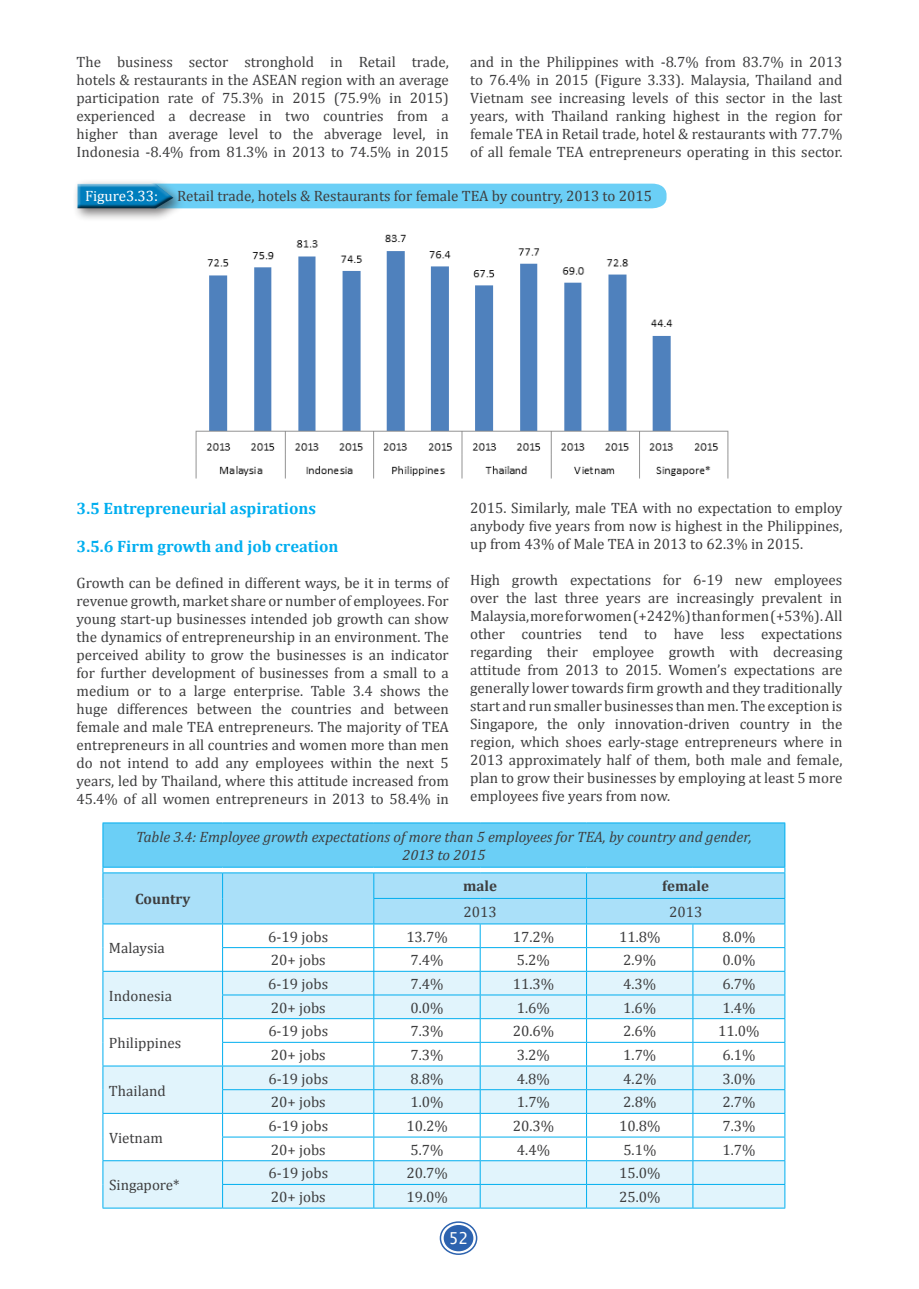
<style>
.page{position:relative;width:919px;height:1289px;background:#fff}
.page>*{position:absolute;margin:0;border:0;box-sizing:border-box;transform-origin:0 0}
._1_1_heading{font:700 16.5px "Cambria";color:#00aeef}
.t1{font:16.5px "Lucida Sans";color:#fff;scale:.95 1}
.Body_Text{font:15px/18px "Cambria";color:#3e3e3f}
.Body_Text-2{font:italic 15px "Cambria";color:#3e3e3f}
.Body_Text-3{font:700 15px "Cambria";color:#3e3e3f}
.Body_Text-4{font:15px "Cambria";color:#fff}
</style>
<div class="page">
<div style="left:439px;top:1221px;width:38px;height:33px;border:2px solid #2d63af;border-radius:50%"></div>
<div style="left:443px;top:1224px;width:30px;height:27px;background:#2d63af;border-radius:50%"></div>
<img style="left:195px;top:234px;width:534px;height:245px">
<div style="left:73px;top:179px;width:112px;height:42px;background:#231f20;opacity:.6"></div>
<div style="left:175px;top:184px;width:491px;height:24px;background:#6bcff6"></div>
<div style="left:76px;top:181px;width:99px;height:27px;background:#fff;opacity:.75"></div>
<div style="left:76px;top:195px;width:99px;height:14px;background:#231f20;opacity:.75"></div>
<div style="left:103px;top:823px;width:681px;height:44px;background:#6bcff6"></div>
<hr style="left:102px;top:823px;width:1px;height:43px;background:#00aeef">
<hr style="left:102px;top:822px;width:120px;height:1px;background:#00aeef">
<hr style="left:222px;top:822px;width:152px;height:1px;background:#00aeef">
<hr style="left:374px;top:822px;width:106px;height:1px;background:#00aeef">
<hr style="left:480px;top:822px;width:106px;height:1px;background:#00aeef">
<hr style="left:586px;top:822px;width:106px;height:1px;background:#00aeef">
<hr style="left:692px;top:822px;width:93px;height:1px;background:#00aeef">
<hr style="left:784px;top:823px;width:1px;height:43px;background:#00aeef">
<hr style="left:102px;top:866px;width:120px;height:1px;background:#00aeef">
<hr style="left:222px;top:866px;width:152px;height:1px;background:#00aeef">
<hr style="left:374px;top:866px;width:106px;height:1px;background:#00aeef">
<hr style="left:480px;top:866px;width:106px;height:1px;background:#00aeef">
<hr style="left:586px;top:866px;width:106px;height:1px;background:#00aeef">
<hr style="left:692px;top:866px;width:93px;height:1px;background:#00aeef">
<hr style="left:102px;top:1207px;width:120px;height:1px;background:#00aeef">
<hr style="left:222px;top:1207px;width:152px;height:1px;background:#00aeef">
<hr style="left:374px;top:1207px;width:106px;height:1px;background:#00aeef">
<hr style="left:480px;top:1207px;width:106px;height:1px;background:#00aeef">
<hr style="left:586px;top:1207px;width:106px;height:1px;background:#00aeef">
<hr style="left:692px;top:1207px;width:93px;height:1px;background:#00aeef">
<svg style="left:102px;top:867px;width:683px;height:340px"></svg>
<hr style="left:222px;top:994px;width:152px;height:1px;background:#00aeef">
<p class="Body_Text" style="left:77px;top:53px;width:374px">The business sector stronghold in Retail trade,</p>
<p class="Body_Text" style="left:77px;top:71px;width:374px">hotels &amp; restaurants in the ASEAN region with an average</p>
<p class="Body_Text" style="left:77px;top:89px;width:374px">participation rate of 75.3% in 2015 (75.9% in 2015)</p>
<p class="Body_Text" style="left:77px;top:107px;width:374px">experienced a decrease in two countries from a</p>
<p class="Body_Text" style="left:77px;top:125px;width:374px">higher than average level to the abverage level, in</p>
<p class="Body_Text" style="left:77px;top:143px;width:374px">Indonesia -8.4% from 81.3% in 2013 to 74.5% in 2015</p>
<p class="Body_Text" style="left:470px;top:53px;width:374px">and in the Philippines with -8.7% from 83.7% in 2013 to 76.4% in 2015 (Figure 3.33). Malaysia, Thailand and</p>
<p class="Body_Text" style="left:470px;top:89px;width:374px">Vietnam see increasing levels of this sector in the last years, with Thailand ranking highest in the region for</p>
<p class="Body_Text" style="left:470px;top:125px;width:374px">female TEA in Retail trade, hotel &amp; restaurants with 77.7% of all female TEA entrepreneurs operating in this sector.</p>
<p class="Body_Text-4" style="left:85px;top:187px;width:75px">Figure3.33:</p>
<p class="Body_Text" style="left:177px;top:187px;width:476px">Retail trade, hotels &amp; Restaurants for female TEA by country, 2013 to 2015</p>
<p class="Body_Text" style="left:470px;top:499px;width:374px;text-align:justify">2015. Similarly, male TEA with no expectation to employ anybody five years from now is highest in the Philippines, up from 43% of Male TEA in 2013 to 62.3% in 2015.</p>
<p class="Body_Text" style="left:470px;top:571px;width:374px;text-align:justify">High growth expectations for 6-19 new employees over the last three years are increasingly prevalent in Malaysia,moreforwomen(+242%)thanformen(+53%). All</p>
<p class="Body_Text" style="left:470px;top:625px;width:374px">other countries tend to have less expectations</p>
<p class="Body_Text" style="left:470px;top:643px;width:374px">regarding their employee growth with decreasing attitude from 2013 to 2015. Women’s expectations are</p>
<p class="Body_Text" style="left:470px;top:679px;width:374px">generally lower towards firm growth and they traditionally start and run smaller businesses than men. The exception is</p>
<p class="Body_Text" style="left:470px;top:715px;width:374px;text-align:justify">Singapore, the only innovation-driven country in the region, which shoes early-stage entrepreneurs where in 2013 approximately half of them, both male and female, plan to grow their businesses by employing at least 5 more employees five years from now.</p>
<p class="Body_Text-2" style="left:136px;top:826px;width:617px">Table 3.4: Employee growth expectations of more than 5 employees for TEA, by country and gender,</p>
<p class="Body_Text-2" style="left:402px;top:844px;width:84px">2013 to 2015</p>
<p class="Body_Text-3" style="left:135px;top:888px;width:57px">Country</p>
<p class="_1_1_heading" style="left:77px;top:497px;width:241px">3.5 Entrepreneurial aspirations</p>
<p class="_1_1_heading" style="left:77px;top:534px;width:263px">3.5.6 Firm growth and job creation</p>
<p class="Body_Text" style="left:77px;top:573px;width:374px;text-align:justify">Growth can be defined in different ways, be it in terms of revenue growth, market share or number of employees. For young start-up businesses intended job growth can show the dynamics of entrepreneurship in an environment. The perceived ability to grow the businesses is an indicator for further development of businesses from a small to a</p>
<p class="Body_Text" style="left:77px;top:681px;width:374px">medium or to a large enterprise. Table 3.4 shows the huge differences between the countries and between</p>
<p class="Body_Text" style="left:77px;top:717px;width:374px;text-align:justify">female and male TEA entrepreneurs. The majority of TEA entrepreneurs in all countries and women more than men do not intend to add any employees within the next 5 years, led by Thailand, where this attitude increased from 45.4% of all women entrepreneurs in 2013 to 58.4% in</p>
<p class="Body_Text-3" style="left:463px;top:875px;width:35px">male</p>
<p class="Body_Text-3" style="left:662px;top:875px;width:48px">female</p>
<p class="Body_Text" style="left:463px;top:902px;width:35px">2013</p>
<p class="Body_Text" style="left:669px;top:902px;width:35px">2013</p>
<p class="Body_Text" style="left:109px;top:939px;width:57px">Malaysia</p>
<p class="Body_Text" style="left:109px;top:986px;width:65px">Indonesia</p>
<p class="Body_Text" style="left:109px;top:1033px;width:74px">Philippines</p>
<p class="Body_Text" style="left:109px;top:1081px;width:58px">Thailand</p>
<p class="Body_Text" style="left:109px;top:1128px;width:55px">Vietnam</p>
<p class="Body_Text" style="left:109px;top:1176px;width:72px">Singapore*</p>
<p class="Body_Text" style="left:268px;top:927px;width:61px">6-19 jobs</p>
<p class="Body_Text" style="left:406px;top:927px;width:43px">13.7%</p>
<p class="Body_Text" style="left:512px;top:927px;width:43px">17.2%</p>
<p class="Body_Text" style="left:619px;top:927px;width:43px">11.8%</p>
<p class="Body_Text" style="left:722px;top:927px;width:35px">8.0%</p>
<p class="Body_Text" style="left:271px;top:951px;width:56px">20+ jobs</p>
<p class="Body_Text" style="left:410px;top:951px;width:35px">7.4%</p>
<p class="Body_Text" style="left:517px;top:951px;width:35px">5.2%</p>
<p class="Body_Text" style="left:623px;top:951px;width:35px">2.9%</p>
<p class="Body_Text" style="left:722px;top:951px;width:35px">0.0%</p>
<p class="Body_Text" style="left:268px;top:974px;width:61px">6-19 jobs</p>
<p class="Body_Text" style="left:410px;top:974px;width:35px">7.4%</p>
<p class="Body_Text" style="left:512px;top:974px;width:43px">11.3%</p>
<p class="Body_Text" style="left:623px;top:974px;width:35px">4.3%</p>
<p class="Body_Text" style="left:722px;top:974px;width:35px">6.7%</p>
<p class="Body_Text" style="left:271px;top:998px;width:56px">20+ jobs</p>
<p class="Body_Text" style="left:410px;top:998px;width:35px">0.0%</p>
<p class="Body_Text" style="left:517px;top:998px;width:35px">1.6%</p>
<p class="Body_Text" style="left:623px;top:998px;width:35px">1.6%</p>
<p class="Body_Text" style="left:722px;top:998px;width:35px">1.4%</p>
<p class="Body_Text" style="left:268px;top:1022px;width:61px">6-19 jobs</p>
<p class="Body_Text" style="left:410px;top:1022px;width:35px">7.3%</p>
<p class="Body_Text" style="left:512px;top:1022px;width:43px">20.6%</p>
<p class="Body_Text" style="left:623px;top:1022px;width:35px">2.6%</p>
<p class="Body_Text" style="left:718px;top:1022px;width:43px">11.0%</p>
<p class="Body_Text" style="left:271px;top:1045px;width:56px">20+ jobs</p>
<p class="Body_Text" style="left:410px;top:1045px;width:35px">7.3%</p>
<p class="Body_Text" style="left:517px;top:1045px;width:35px">3.2%</p>
<p class="Body_Text" style="left:623px;top:1045px;width:35px">1.7%</p>
<p class="Body_Text" style="left:722px;top:1045px;width:35px">6.1%</p>
<p class="Body_Text" style="left:268px;top:1069px;width:61px">6-19 jobs</p>
<p class="Body_Text" style="left:410px;top:1069px;width:35px">8.8%</p>
<p class="Body_Text" style="left:517px;top:1069px;width:35px">4.8%</p>
<p class="Body_Text" style="left:623px;top:1069px;width:35px">4.2%</p>
<p class="Body_Text" style="left:722px;top:1069px;width:35px">3.0%</p>
<p class="Body_Text" style="left:271px;top:1093px;width:56px">20+ jobs</p>
<p class="Body_Text" style="left:410px;top:1093px;width:35px">1.0%</p>
<p class="Body_Text" style="left:517px;top:1093px;width:35px">1.7%</p>
<p class="Body_Text" style="left:623px;top:1093px;width:35px">2.8%</p>
<p class="Body_Text" style="left:722px;top:1093px;width:35px">2.7%</p>
<p class="Body_Text" style="left:268px;top:1116px;width:61px">6-19 jobs</p>
<p class="Body_Text" style="left:406px;top:1116px;width:43px">10.2%</p>
<p class="Body_Text" style="left:512px;top:1116px;width:43px">20.3%</p>
<p class="Body_Text" style="left:619px;top:1116px;width:43px">10.8%</p>
<p class="Body_Text" style="left:722px;top:1116px;width:35px">7.3%</p>
<p class="Body_Text" style="left:271px;top:1140px;width:56px">20+ jobs</p>
<p class="Body_Text" style="left:410px;top:1140px;width:35px">5.7%</p>
<p class="Body_Text" style="left:517px;top:1140px;width:35px">4.4%</p>
<p class="Body_Text" style="left:623px;top:1140px;width:35px">5.1%</p>
<p class="Body_Text" style="left:722px;top:1140px;width:35px">1.7%</p>
<p class="Body_Text" style="left:268px;top:1164px;width:61px">6-19 jobs</p>
<p class="Body_Text" style="left:406px;top:1164px;width:43px">20.7%</p>
<p class="Body_Text" style="left:619px;top:1164px;width:43px">15.0%</p>
<p class="Body_Text" style="left:271px;top:1187px;width:56px">20+ jobs</p>
<p class="Body_Text" style="left:406px;top:1187px;width:43px">19.0%</p>
<p class="Body_Text" style="left:619px;top:1187px;width:43px">25.0%</p>
<p class="t1" style="left:448px;top:1228px;width:22px">52</p>
</div>
